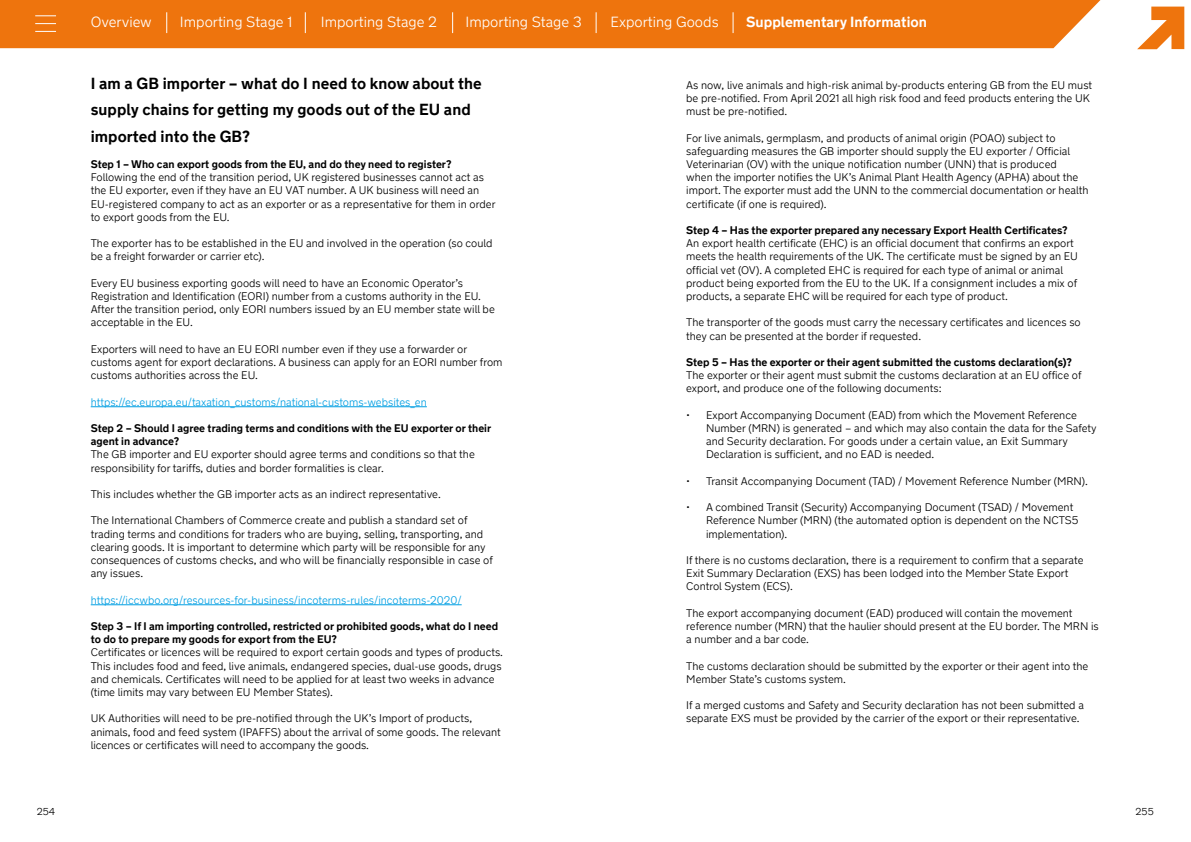
<style>
.page{position:relative;width:1191px;height:842px;background:#fff}
.page>*{position:absolute;margin:0;border:0;box-sizing:border-box;transform-origin:0 0}
.t1{font:700 16px/26.4px "New Transport";letter-spacing:.005em;color:#000}
.t2{font:300 14.7px "New Transport";color:#fff}
.t3{font:700 14.7px "New Transport";color:#fff}
.t4{font:300 11px/13.2px "New Transport";color:#000}
.t5{font:700 11px/13.2px "New Transport";color:#000}
.t6{font:300 11px "New Transport";color:#009fe3}
.t7{font:300 10px "New Transport";color:#000}
</style>
<div class="page">
<div style="left:0;top:0;width:1101px;height:48px;background:#ee740d"></div>
<svg style="left:1137px;top:7px;width:47px;height:42px"></svg>
<svg style="left:166px;top:12px;width:1px;height:21px"></svg>
<svg style="left:305px;top:12px;width:1px;height:21px"></svg>
<svg style="left:452px;top:12px;width:1px;height:21px"></svg>
<svg style="left:595px;top:12px;width:1px;height:21px"></svg>
<svg style="left:732px;top:12px;width:1px;height:21px"></svg>
<svg style="left:35px;top:15px;width:21px;height:1px"></svg>
<svg style="left:35px;top:23px;width:21px;height:1px"></svg>
<svg style="left:35px;top:31px;width:21px;height:1px"></svg>
<hr style="left:91px;top:406px;width:336px;height:1px;background:#009fe3">
<hr style="left:91px;top:604px;width:371px;height:1px;background:#009fe3">
<h2 class="t2" style="left:91px;top:13px;width:62px">Overview</h2>
<h2 class="t2" style="left:180px;top:13px;width:114px">Importing Stage 1</h2>
<h2 class="t2" style="left:321px;top:13px;width:118px">Importing Stage 2</h2>
<h2 class="t2" style="left:465px;top:13px;width:118px">Importing Stage 3</h2>
<h2 class="t2" style="left:610px;top:13px;width:110px">Exporting Goods</h2>
<h2 class="t3" style="left:746px;top:13px;width:182px">Supplementary Information</h2>
<h1 class="t1" style="left:91px;top:70px;width:392px">I am a GB importer – what do I need to know about the supply chains for getting my goods out of the EU and imported into the GB?</h1>
<p class="t5" style="left:91px;top:158px;width:362px">Step 1 – Who can export goods from the EU, and do they need to register?</p>
<p class="t4" style="left:91px;top:171px;width:406px">Following the end of the transition period, UK registered businesses cannot act as the EU exporter, even if they have an EU VAT number. A UK business will need an EU-registered company to act as an exporter or as a representative for them in order to export goods from the EU.</p>
<p class="t4" style="left:91px;top:237px;width:403px">The exporter has to be established in the EU and involved in the operation (so could be a freight forwarder or carrier etc).</p>
<p class="t4" style="left:91px;top:276px;width:405px">Every EU business exporting goods will need to have an Economic Operator’s Registration and Identification (EORI) number from a customs authority in the EU.<br>After the transition period, only EORI numbers issued by an EU member state will be acceptable in the EU.</p>
<p class="t4" style="left:91px;top:342px;width:413px">Exporters will need to have an EU EORI number even if they use a forwarder or customs agent for export declarations. A business can apply for an EORI number from customs authorities across the EU.</p>
<p class="t6" style="left:91px;top:395px;width:338px">https://ec.europa.eu/taxation_customs/national-customs-websites_en</p>
<p class="t5" style="left:91px;top:422px;width:402px">Step 2 – Should I agree trading terms and conditions with the EU exporter or their agent in advance?</p>
<p class="t4" style="left:91px;top:448px;width:385px">The GB importer and EU exporter should agree terms and conditions so that the responsibility for tariffs, duties and border formalities is clear.</p>
<p class="t4" style="left:91px;top:488px;width:352px">This includes whether the GB importer acts as an indirect representative.</p>
<p class="t4" style="left:91px;top:514px;width:403px">The International Chambers of Commerce create and publish a standard set of trading terms and conditions for traders who are buying, selling, transporting, and clearing goods. It is important to determine which party will be responsible for any consequences of customs checks, and who will be financially responsible in case of any issues.</p>
<p class="t6" style="left:91px;top:593px;width:372px">https://iccwbo.org/resources-for-business/incoterms-rules/incoterms-2020/</p>
<p class="t5" style="left:91px;top:620px;width:409px">Step 3 – If I am importing controlled, restricted or prohibited goods, what do I need to do to prepare my goods for export from the EU?</p>
<p class="t4" style="left:91px;top:646px;width:414px">Certificates or licences will be required to export certain goods and types of products.<br>This includes food and feed, live animals, endangered species, dual-use goods, drugs and chemicals. Certificates will need to be applied for at least two weeks in advance (time limits may vary between EU Member States).</p>
<p class="t4" style="left:91px;top:712px;width:412px">UK Authorities will need to be pre-notified through the UK’s Import of products, animals, food and feed system (IPAFFS) about the arrival of some goods. The relevant licences or certificates will need to accompany the goods.</p>
<p class="t4" style="left:686px;top:78px;width:407px">As now, live animals and high-risk animal by-products entering GB from the EU must be pre-notified. From April 2021 all high risk food and feed products entering the UK must be pre-notified.</p>
<p class="t4" style="left:686px;top:131px;width:404px">For live animals, germplasm, and products of animal origin (POAO) subject to safeguarding measures the GB importer should supply the EU exporter / Official Veterinarian (OV) with the unique notification number (UNN) that is produced<br>when the importer notifies the UK’s Animal Plant Health Agency (APHA) about the import. The exporter must add the UNN to the commercial documentation or health certificate (if one is required).</p>
<p class="t5" style="left:686px;top:224px;width:383px">Step 4 – Has the exporter prepared any necessary Export Health Certificates?</p>
<p class="t4" style="left:686px;top:237px;width:393px">An export health certificate (EHC) is an official document that confirms an export meets the health requirements of the UK. The certificate must be signed by an EU official vet (OV). A completed EHC is required for each type of animal or animal product being exported from the EU to the UK. If a consignment includes a mix of products, a separate EHC will be required for each type of product.</p>
<p class="t4" style="left:686px;top:316px;width:396px">The transporter of the goods must carry the necessary certificates and licences so they can be presented at the border if requested.</p>
<p class="t5" style="left:686px;top:356px;width:387px">Step 5 – Has the exporter or their agent submitted the customs declaration(s)?</p>
<p class="t4" style="left:686px;top:369px;width:397px">The exporter or their agent must submit the customs declaration at an EU office of export, and produce one of the following documents:</p>
<p class="t4" style="left:706px;top:408px;width:392px;text-indent:-20px">• Export Accompanying Document (EAD) from which the Movement Reference Number (MRN) is generated – and which may also contain the data for the Safety and Security declaration. For goods under a certain value, an Exit Summary Declaration is sufficient, and no EAD is needed.</p>
<p class="t4" style="left:686px;top:474px;width:403px">• Transit Accompanying Document (TAD) / Movement Reference Number (MRN).</p>
<p class="t4" style="left:706px;top:501px;width:374px;text-indent:-20px">• A combined Transit (Security) Accompanying Document (TSAD) / Movement<br>Reference Number (MRN) (the automated option is dependent on the NCTS5 implementation).</p>
<p class="t4" style="left:686px;top:554px;width:399px">If there is no customs declaration, there is a requirement to confirm that a separate<br>Exit Summary Declaration (EXS) has been lodged into the Member State Export<br>Control System (ECS).</p>
<p class="t4" style="left:686px;top:606px;width:414px">The export accompanying document (EAD) produced will contain the movement reference number (MRN) that the haulier should present at the EU border. The MRN is a number and a bar code.</p>
<p class="t4" style="left:686px;top:659px;width:404px">The customs declaration should be submitted by the exporter or their agent into the<br>Member State’s customs system.</p>
<p class="t4" style="left:686px;top:699px;width:399px">If a merged customs and Safety and Security declaration has not been submitted a separate EXS must be provided by the carrier of the export or their representative.</p>
<p class="t7" style="left:37px;top:805px;width:20px">254</p>
<p class="t7" style="left:1135px;top:805px;width:20px">255</p>
</div>
